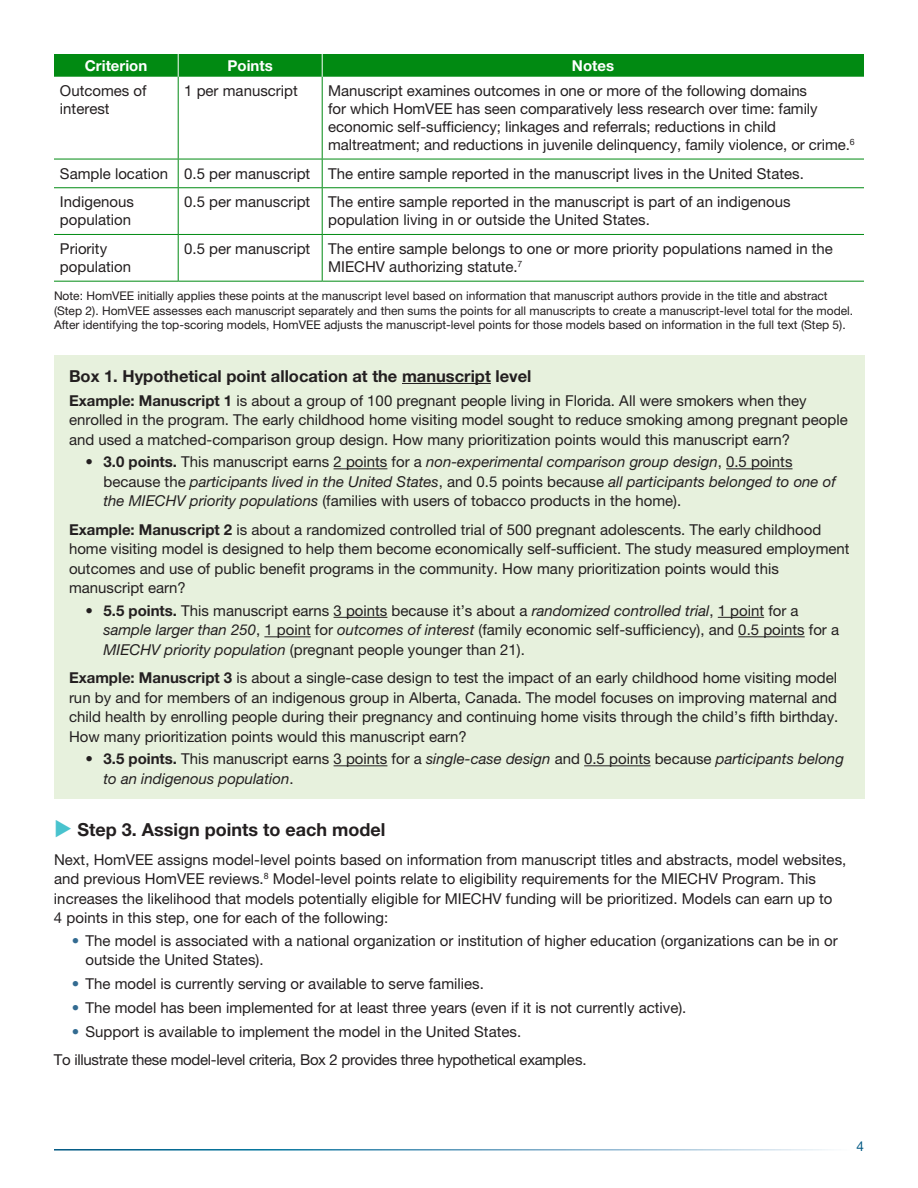
<style>
.page{position:relative;width:918px;height:1188px;background:#fff}
.page>*{position:absolute;margin:0;border:0;box-sizing:border-box;transform-origin:0 0}
.t1{font:700 18px "Helvetica Neue LT Pro";color:#231f20}
.t2{font:700 16.5px "Helvetica Neue LT Pro";color:#231f20}
.t3{font:15px/19.5px "Helvetica Neue LT Pro";color:#231f20}
.t4{font:italic 15px/19.5px "Helvetica Neue LT Pro";color:#231f20}
.t5{font:15px "Helvetica Neue LT Pro";letter-spacing:-.02em;color:#231f20}
.t6{font:700 15px "Helvetica Neue LT Pro";color:#fff}
.t7{font:13.5px "Helvetica Neue LT Pro";color:#005883}
.t8{font:12px/14.4px "Helvetica Neue LT Pro";color:#231f20}
.s1{font-weight:700}
.s2{font-weight:700;font-style:normal}
.s3{font-style:normal}
.s4{font-style:italic}
.s5{color:#49c3ce}
.s6{font-weight:700;color:#336b91}
</style>
<div class="page">
<hr style="left:178px;top:77px;width:1px;height:82px;background:#018a12">
<hr style="left:322px;top:77px;width:1px;height:82px;background:#018a12">
<hr style="left:54px;top:159px;width:124px;height:1px;background:#018a12">
<hr style="left:178px;top:159px;width:144px;height:1px;background:#018a12">
<svg style="left:178px;top:159px;width:1px;height:28px"></svg>
<hr style="left:322px;top:159px;width:542px;height:1px;background:#018a12">
<svg style="left:322px;top:159px;width:1px;height:28px"></svg>
<hr style="left:54px;top:187px;width:124px;height:1px;background:#018a12">
<hr style="left:178px;top:187px;width:144px;height:1px;background:#018a12">
<hr style="left:178px;top:188px;width:1px;height:46px;background:#018a12">
<hr style="left:322px;top:187px;width:542px;height:1px;background:#018a12">
<hr style="left:322px;top:188px;width:1px;height:46px;background:#018a12">
<hr style="left:178px;top:235px;width:1px;height:46px;background:#018a12">
<hr style="left:322px;top:235px;width:1px;height:46px;background:#018a12">
<hr style="left:54px;top:234px;width:124px;height:1px;background:#018a12">
<hr style="left:178px;top:234px;width:144px;height:1px;background:#018a12">
<hr style="left:322px;top:234px;width:542px;height:1px;background:#018a12">
<hr style="left:54px;top:281px;width:124px;height:1px;background:#018a12">
<hr style="left:178px;top:281px;width:144px;height:1px;background:#018a12">
<hr style="left:322px;top:281px;width:542px;height:1px;background:#018a12">
<div style="left:54px;top:54px;width:810px;height:23px;background:#018a12"></div>
<div style="left:54px;top:355px;width:811px;height:444px;background:#e7f1dd"></div>
<hr style="left:402px;top:383px;width:89px;height:1px;background:#231f20">
<hr style="left:334px;top:468px;width:53px;height:1px;background:#231f20">
<hr style="left:726px;top:468px;width:67px;height:1px;background:#231f20">
<hr style="left:334px;top:617px;width:53px;height:1px;background:#231f20">
<hr style="left:718px;top:617px;width:46px;height:1px;background:#231f20">
<hr style="left:264px;top:636px;width:47px;height:1px;background:#231f20">
<hr style="left:738px;top:636px;width:67px;height:1px;background:#231f20">
<hr style="left:334px;top:765px;width:53px;height:1px;background:#231f20">
<hr style="left:584px;top:765px;width:67px;height:1px;background:#231f20">
<p class="t6" style="left:85px;top:56px;width:64px">Criterion</p>
<p class="t6" style="left:228px;top:56px;width:47px">Points</p>
<p class="t6" style="left:572px;top:56px;width:44px">Notes</p>
<p class="t3" style="left:60px;top:82px;width:88px;line-height:18px">Outcomes of interest</p>
<p class="t3" style="left:184px;top:81px;width:115px">1 per manuscript</p>
<p class="t3" style="left:328px;top:82px;width:528px;line-height:18px">Manuscript examines outcomes in one or more of the following domains<br>for which HomVEE has seen comparatively less research over time: family economic self-sufficiency; linkages and referrals; reductions in child maltreatment; and reductions in juvenile delinquency, family violence, or crime.<sup>6</sup></p>
<p class="t3" style="left:60px;top:163px;width:110px">Sample location</p>
<p class="t3" style="left:184px;top:163px;width:128px">0.5 per manuscript</p>
<p class="t3" style="left:328px;top:163px;width:477px">The entire sample reported in the manuscript lives in the United States.</p>
<p class="t3" style="left:60px;top:193px;width:75px;line-height:18px">Indigenous population</p>
<p class="t3" style="left:184px;top:192px;width:128px">0.5 per manuscript</p>
<p class="t3" style="left:328px;top:193px;width:464px;line-height:18px">The entire sample reported in the manuscript is part of an indigenous population living in or outside the United States.</p>
<p class="t3" style="left:60px;top:240px;width:73px;line-height:18px">Priority population</p>
<p class="t3" style="left:184px;top:239px;width:128px">0.5 per manuscript</p>
<p class="t3" style="left:328px;top:240px;width:506px;line-height:18px">The entire sample belongs to one or more priority populations named in the<br>MIECHV authorizing statute.<sup>7</sup></p>
<p class="t8" style="left:54px;top:289px;width:801px">Note: HomVEE initially applies these points at the manuscript level based on information that manuscript authors provide in the title and abstract (Step 2). HomVEE assesses each manuscript separately and then sums the points for all manuscripts to create a manuscript-level total for the model.<br>After identifying the top-scoring models, HomVEE adjusts the manuscript-level points for those models based on information in the full text (Step 5).</p>
<p class="t2" style="left:69px;top:366px;width:464px">Box 1. Hypothetical point allocation at the manuscript level</p>
<p class="t3" style="left:69px;top:391px;width:780px"><span class="s1">Example: Manuscript 1</span> is about a group of 100 pregnant people living in Florida. All were smokers when they enrolled in the program. The early childhood home visiting model sought to reduce smoking among pregnant people and used a matched-comparison group design. How many prioritization points would this manuscript earn?</p>
<p class="t4" style="left:104px;top:452px;width:734px;text-indent:-18px"><span class="s2">• 3.0 points.</span> <span class="s3">This manuscript earns 2 points for a</span> non-experimental comparison group design<span class="s3">, 0.5 points because the</span> participants lived in the United States<span class="s3">, and 0.5 points because</span> all participants belonged to one of the MIECHV priority populations <span class="s3">(families with users of tobacco products in the home).</span></p>
<p class="t3" style="left:69px;top:520px;width:782px"><span class="s1">Example: Manuscript 2</span> is about a randomized controlled trial of 500 pregnant adolescents. The early childhood home visiting model is designed to help them become economically self-sufficient. The study measured employment outcomes and use of public benefit programs in the community. How many prioritization points would this manuscript earn?</p>
<p class="t3" style="left:104px;top:601px;width:737px;text-indent:-18px"><span class="s1">• 5.5 points.</span> This manuscript earns 3 points because it’s about a <span class="s4">randomized controlled trial</span>, 1 point for a <span class="s4">sample larger than 250</span>, 1 point for <span class="s4">outcomes of interest</span> (family economic self-sufficiency), and 0.5 points for a<br><span class="s4">MIECHV priority population</span> (pregnant people younger than 21).</p>
<p class="t3" style="left:69px;top:668px;width:771px;text-align:justify"><span class="s1">Example: Manuscript 3</span> is about a single-case design to test the impact of an early childhood home visiting model run by and for members of an indigenous group in Alberta, Canada. The model focuses on improving maternal and child health by enrolling people during their pregnancy and continuing home visits through the child’s fifth birthday.<br>How many prioritization points would this manuscript earn?</p>
<p class="t4" style="left:104px;top:749px;width:742px;text-indent:-18px"><span class="s2">• 3.5 points.</span> <span class="s3">This manuscript earns 3 points for a</span> single-case design <span class="s3">and 0.5 points because</span> participants belong to an indigenous population<span class="s3">.</span></p>
<h3 class="t1" style="left:54px;top:819px;width:333px"><span class="s5">◆</span> Step 3. Assign points to each model</h3>
<p class="t3" style="left:54px;top:850px;width:794px">Next, HomVEE assigns model-level points based on information from manuscript titles and abstracts, model websites, and previous HomVEE reviews.<sup>8</sup> Model-level points relate to eligibility requirements for the MIECHV Program. This increases the likelihood that models potentially eligible for MIECHV funding will be prioritized. Models can earn up to<br>4 points in this step, one for each of the following:</p>
<p class="t3" style="left:85px;top:931px;width:754px;line-height:18.8px;text-indent:-13px"><span class="s6">•</span> The model is associated with a national organization or institution of higher education (organizations can be in or outside the United States).</p>
<p class="t3" style="left:72px;top:973px;width:413px"><span class="s6">•</span> The model is currently serving or available to serve families.</p>
<p class="t3" style="left:72px;top:997px;width:616px"><span class="s6">•</span> The model has been implemented for at least three years (even if it is not currently active).</p>
<p class="t3" style="left:72px;top:1021px;width:451px"><span class="s6">•</span> Support is available to implement the model in the United States.</p>
<p class="t5" style="left:54px;top:1051px;width:534px">To illustrate these model-level criteria, Box 2 provides three hypothetical examples.</p>
<p class="t7" style="left:856px;top:1138px;width:9px">4</p>
</div>
